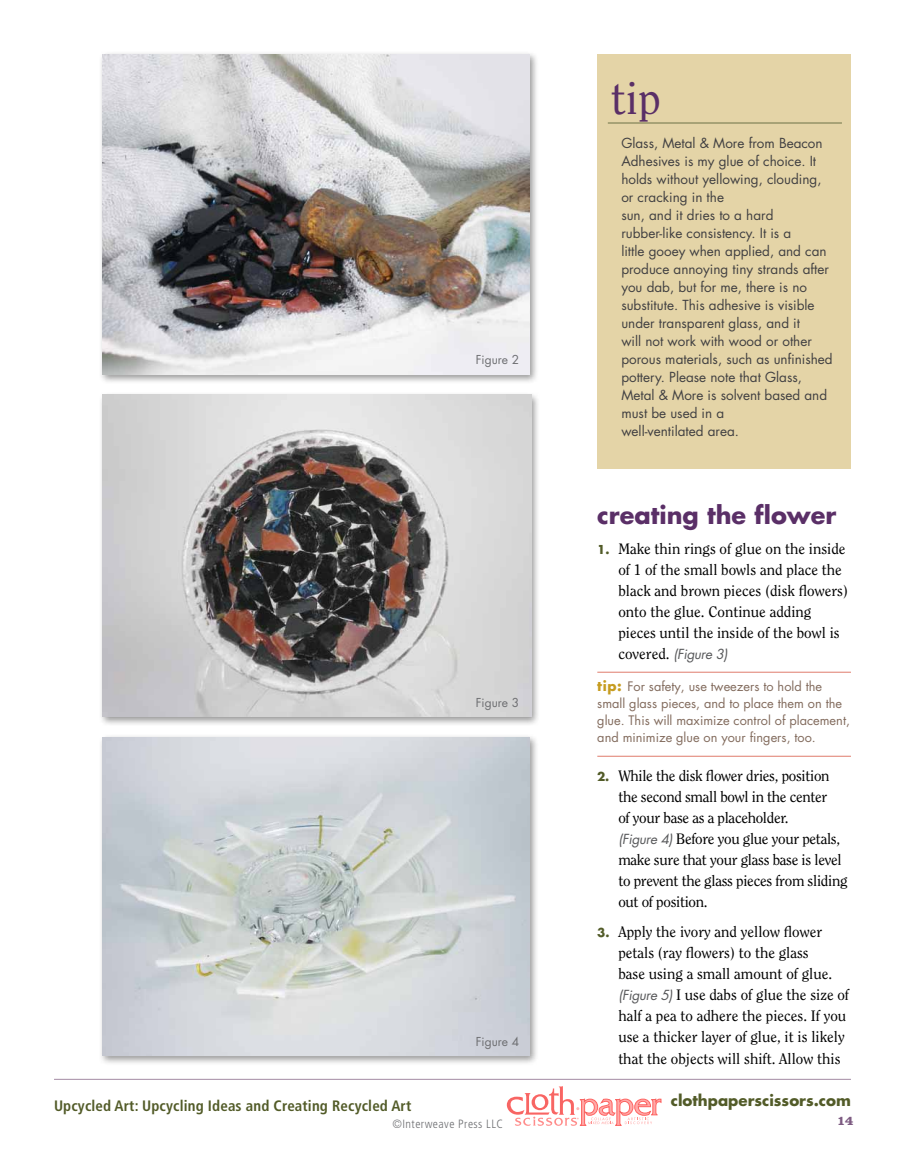
<style>
.page{position:relative;width:905px;height:1175px;background:#fff}
.page>*{position:absolute;margin:0;border:0;box-sizing:border-box;transform-origin:0 0}
.t1{font:45px "Clearface Std";color:#5a2f67}
.t2{font:700 24px "Futura Std";color:#5a2f67}
.t3{font:700 condensed 15.15px "Frutiger LT Std";letter-spacing:.01em;color:#525b28}
.t4{font:15px/21px "Clearface Std";color:#000}
.t5{font:15px/21px "Clearface Std";letter-spacing:-.02em;color:#000}
.t6{font:700 15px "Futura Std";color:#525b28}
.t7{font:13.5px/18px "Futura Std";color:#414042}
.t8{font:italic 13.5px "Futura Std";letter-spacing:-.02em;color:#58595b}
.t9{font:700 13.5px "Clarendon LT Std";color:#7d5b82}
.t10{font:12.75px/17.2px "Futura Std";color:#826b5d}
.t11{font:12px "Futura Std";color:#6d6e71}
.t12{font:300 condensed 12px "Frutiger LT Std";letter-spacing:.035em;color:#6d6e71}
.s1{font-family:"Futura Std";font-weight:700;font-size:12px;color:#525b28}
.s2{font-family:"Clearface Std";font-style:normal;font-size:15px;color:#000}
.s3{font-weight:700;font-size:13.5px;color:#c69c20}
.s4{font-family:"Futura Std";font-style:italic;font-size:13.5px;color:#58595b}
</style>
<div class="page">
<hr style="left:597px;top:672px;width:253px;height:1px;background:#df7c6c">
<hr style="left:597px;top:756px;width:253px;height:1px;background:#df7c6c">
<div style="left:99px;top:51px;width:440px;height:333px;background:#000;opacity:.4"></div>
<img style="left:102px;top:54px;width:427px;height:320px">
<div style="left:99px;top:391px;width:441px;height:335px;background:#000;opacity:.4"></div>
<img style="left:102px;top:395px;width:429px;height:321px">
<div style="left:99px;top:734px;width:439px;height:331px;background:#000;opacity:.4"></div>
<img style="left:102px;top:737px;width:427px;height:319px">
<div style="left:597px;top:54px;width:253px;height:414px;background:#e4d4a7"></div>
<hr style="left:608px;top:123px;width:234px;height:1px;background:#6d7247">
<hr style="left:54px;top:1078px;width:796px;height:1px;background:#a38aa4">
<svg style="left:506px;top:1086px;width:156px;height:40px"></svg>
<p class="t11" style="left:476px;top:352px;width:45px">Figure 2</p>
<p class="t11" style="left:476px;top:695px;width:45px">Figure 3</p>
<p class="t3" style="left:54px;top:1097px;width:359px">Upcycled Art: Upcycling Ideas and Creating Recycled Art</p>
<p class="t11" style="left:476px;top:1034px;width:45px">Figure 4</p>
<p class="t12" style="left:392px;top:1117px;width:112px">©Interweave Press LLC</p>
<h1 class="t1" style="left:610px;top:71px;width:51px">tip</h1>
<p class="t7" style="left:621px;top:134px;width:213px">Glass, Metal &amp; More from Beacon<br>Adhesives is my glue of choice. It holds without yellowing, clouding, or cracking in the<br>sun, and it dries to a hard rubber-like consistency. It is a<br>little gooey when applied, and can produce annoying tiny strands after you dab, but for me, there is no substitute. This adhesive is visible under transparent glass, and it<br>will not work with wood or other porous materials, such as unfinished pottery. Please note that Glass,<br>Metal &amp; More is solvent based and must be used in a<br>well-ventilated area.</p>
<h2 class="t2" style="left:597px;top:499px;width:240px">creating the flower</h2>
<p class="t4" style="left:618px;top:538px;width:231px;text-indent:-21px"><span class="s1">1.</span> Make thin rings of glue on the inside of 1 of the small bowls and place the black and brown pieces (disk flowers) onto the glue. Continue adding pieces until the inside of the bowl is</p>
<p class="t8" style="left:618px;top:645px;width:111px"><span class="s2">covered.</span> (Figure 3)</p>
<p class="t10" style="left:597px;top:677px;width:254px"><span class="s3">tip:</span> For safety, use tweezers to hold the small glass pieces, and to place them on the glue. This will maximize control of placement, and minimize glue on your fingers, too.</p>
<p class="t5" style="left:618px;top:765px;width:231px;text-indent:-21px"><span class="s1">2.</span> While the disk flower dries, position the second small bowl in the center<br>of your base as a placeholder.<br><span class="s4">(Figure 4)</span> Before you glue your petals, make sure that your glass base is level to prevent the glass pieces from sliding out of position.</p>
<p class="t4" style="left:618px;top:921px;width:232px;text-indent:-21px"><span class="s1">3.</span> Apply the ivory and yellow flower petals (ray flowers) to the glass<br>base using a small amount of glue. <span class="s4">(Figure 5)</span> I use dabs of glue the size of half a pea to adhere the pieces. If you use a thicker layer of glue, it is likely that the objects will shift. Allow this</p>
<p class="t6" style="left:670px;top:1090px;width:182px">clothpaperscissors.com</p>
<p class="t9" style="left:837px;top:1112px;width:18px">14</p>
</div>
